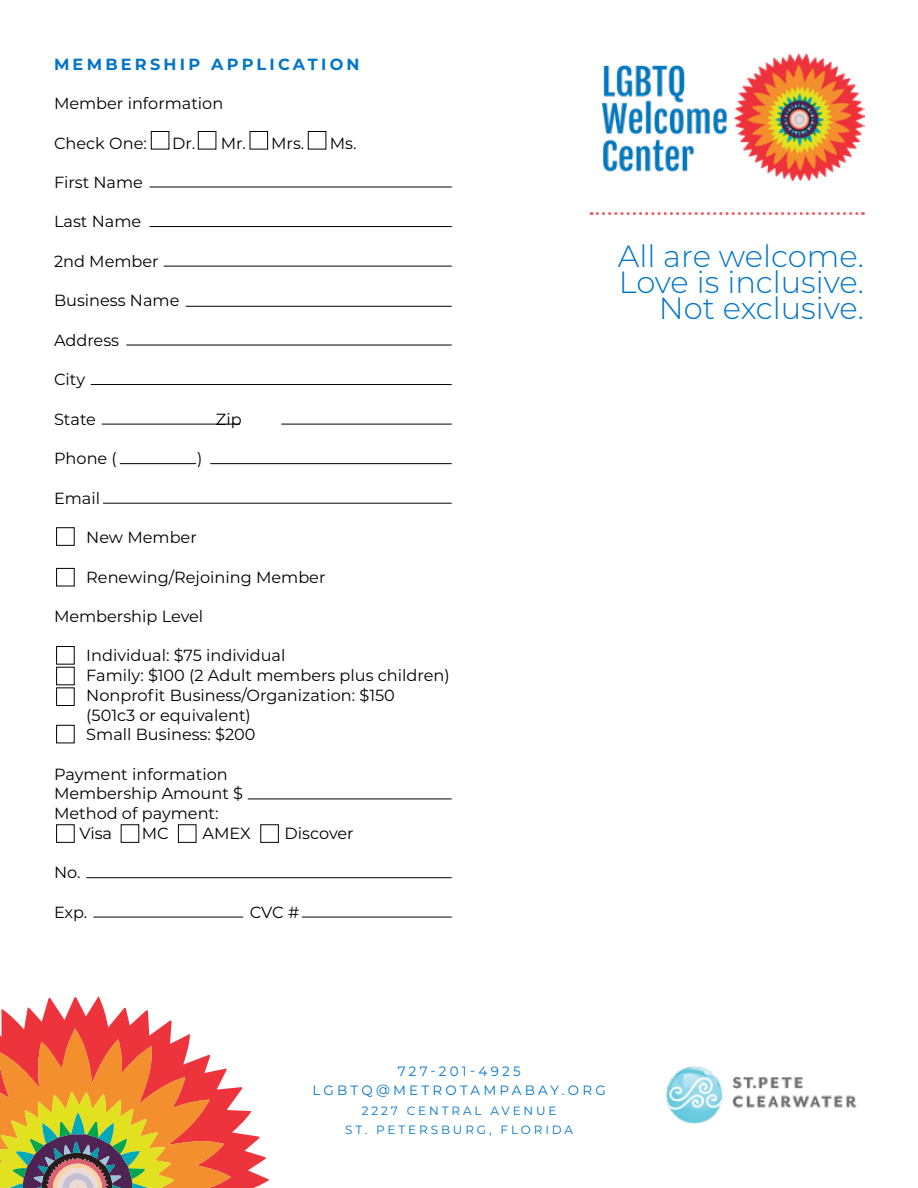
<style>
.page{position:relative;width:918px;height:1188px;background:#fff}
.page>*{position:absolute;margin:0;border:0;box-sizing:border-box;transform-origin:0 0}
.t1{font:300 30.6px/26px "Montserrat";color:#0075c8;text-align:right}
.t2{font:16.2px/19.8px "Montserrat";color:#000}
.t3{font:700 16.2px "Montserrat";letter-spacing:.2em;color:#0075c8}
.t4{font:13.5px/19.5px "Montserrat";letter-spacing:.24em;color:#0075c8;text-align:center}
.t5{font:12px/19.5px "Montserrat";letter-spacing:.24em;color:#0075c8;text-align:center}
</style>
<div class="page">
<hr style="left:150px;top:187px;width:302px;height:1px;background:#000">
<hr style="left:150px;top:226px;width:302px;height:1px;background:#000">
<hr style="left:164px;top:266px;width:288px;height:1px;background:#000">
<hr style="left:186px;top:306px;width:266px;height:1px;background:#000">
<hr style="left:126px;top:345px;width:326px;height:1px;background:#000">
<hr style="left:91px;top:384px;width:361px;height:1px;background:#000">
<hr style="left:281px;top:424px;width:171px;height:1px;background:#000">
<hr style="left:102px;top:424px;width:138px;height:1px;background:#000">
<hr style="left:210px;top:463px;width:242px;height:1px;background:#000">
<hr style="left:248px;top:798px;width:204px;height:1px;background:#000">
<hr style="left:86px;top:877px;width:366px;height:1px;background:#000">
<hr style="left:302px;top:917px;width:150px;height:1px;background:#000">
<hr style="left:93px;top:917px;width:150px;height:1px;background:#000">
<hr style="left:120px;top:463px;width:76px;height:1px;background:#000">
<hr style="left:103px;top:503px;width:349px;height:1px;background:#000">
<div style="left:151px;top:131px;width:18px;height:19px;border:1px solid #000"></div>
<div style="left:56px;top:527px;width:19px;height:19px;border:1px solid #000"></div>
<div style="left:56px;top:568px;width:19px;height:18px;border:1px solid #000"></div>
<div style="left:56px;top:646px;width:19px;height:19px;border:1px solid #000"></div>
<div style="left:56px;top:667px;width:19px;height:18px;border:1px solid #000"></div>
<div style="left:56px;top:687px;width:19px;height:19px;border:1px solid #000"></div>
<div style="left:56px;top:725px;width:19px;height:18px;border:1px solid #000"></div>
<div style="left:56px;top:824px;width:19px;height:19px;border:1px solid #000"></div>
<div style="left:121px;top:824px;width:18px;height:19px;border:1px solid #000"></div>
<div style="left:178px;top:824px;width:19px;height:19px;border:1px solid #000"></div>
<div style="left:260px;top:824px;width:19px;height:19px;border:1px solid #000"></div>
<div style="left:198px;top:131px;width:18px;height:19px;border:1px solid #000"></div>
<div style="left:250px;top:131px;width:18px;height:19px;border:1px solid #000"></div>
<div style="left:308px;top:131px;width:18px;height:19px;border:1px solid #000"></div>
<svg style="left:1px;top:996px;width:269px;height:192px"></svg>
<svg style="left:0;top:1028px;width:231px;height:160px;background:#d68447"></svg>
<svg style="left:591px;top:212px;width:272px;height:3px"></svg>
<img style="left:666px;top:1066px;width:191px;height:58px">
<img style="left:602px;top:54px;width:263px;height:127px">
<p class="t3" style="left:54px;top:52px;width:307px">MEMBERSHIP APPLICATION</p>
<p class="t2" style="left:54px;top:93px;width:171px">Member information</p>
<p class="t2" style="left:54px;top:132px;width:94px">Check One:</p>
<p class="t2" style="left:172px;top:132px;width:75px">Dr. Mr.</p>
<p class="t2" style="left:271px;top:132px;width:35px">Mrs.</p>
<p class="t2" style="left:330px;top:132px;width:28px">Ms.</p>
<p class="t2" style="left:54px;top:172px;width:91px">First Name</p>
<p class="t2" style="left:54px;top:211px;width:89px">Last Name</p>
<p class="t2" style="left:54px;top:251px;width:106px">2nd Member</p>
<p class="t2" style="left:54px;top:290px;width:127px">Business Name</p>
<p class="t2" style="left:54px;top:330px;width:67px">Address</p>
<p class="t2" style="left:54px;top:369px;width:33px">City</p>
<p class="t2" style="left:54px;top:408px;width:44px">State</p>
<p class="t2" style="left:216px;top:408px;width:27px">Zip</p>
<p class="t2" style="left:54px;top:448px;width:64px">Phone (</p>
<p class="t2" style="left:197px;top:448px;width:7px">)</p>
<p class="t2" style="left:54px;top:487px;width:48px">Email</p>
<p class="t2" style="left:86px;top:527px;width:112px">New Member</p>
<p class="t2" style="left:86px;top:566px;width:241px">Renewing/Rejoining Member</p>
<p class="t2" style="left:54px;top:606px;width:151px">Membership Level</p>
<p class="t2" style="left:86px;top:645px;width:365px">Individual: $75 individual<br>Family: $100 (2 Adult members plus children)<br>Nonprofit Business/Organization: $150<br>(501c3 or equivalent)<br>Small Business: $200</p>
<p class="t2" style="left:54px;top:764px;width:175px">Payment information</p>
<p class="t2" style="left:54px;top:783px;width:191px">Membership Amount $</p>
<p class="t2" style="left:54px;top:803px;width:166px">Method of payment:</p>
<p class="t2" style="left:79px;top:823px;width:34px">Visa</p>
<p class="t2" style="left:142px;top:823px;width:29px">MC</p>
<p class="t2" style="left:203px;top:823px;width:50px">AMEX</p>
<p class="t2" style="left:285px;top:823px;width:71px">Discover</p>
<p class="t2" style="left:54px;top:862px;width:28px">No.</p>
<p class="t2" style="left:54px;top:902px;width:35px">Exp.</p>
<p class="t2" style="left:250px;top:902px;width:51px">CVC #</p>
<h1 class="t1" style="left:618px;top:243px;width:248px">All are welcome.<br>Love is inclusive.<br>Not exclusive.</h1>
<p class="t4" style="left:313px;top:1060px;width:295px">727-201-4925<br>LGBTQ@METROTAMPABAY.ORG</p>
<p class="t5" style="left:345px;top:1100px;width:229px">2227 CENTRAL AVENUE<br>ST. PETERSBURG, FLORIDA</p>
</div>
